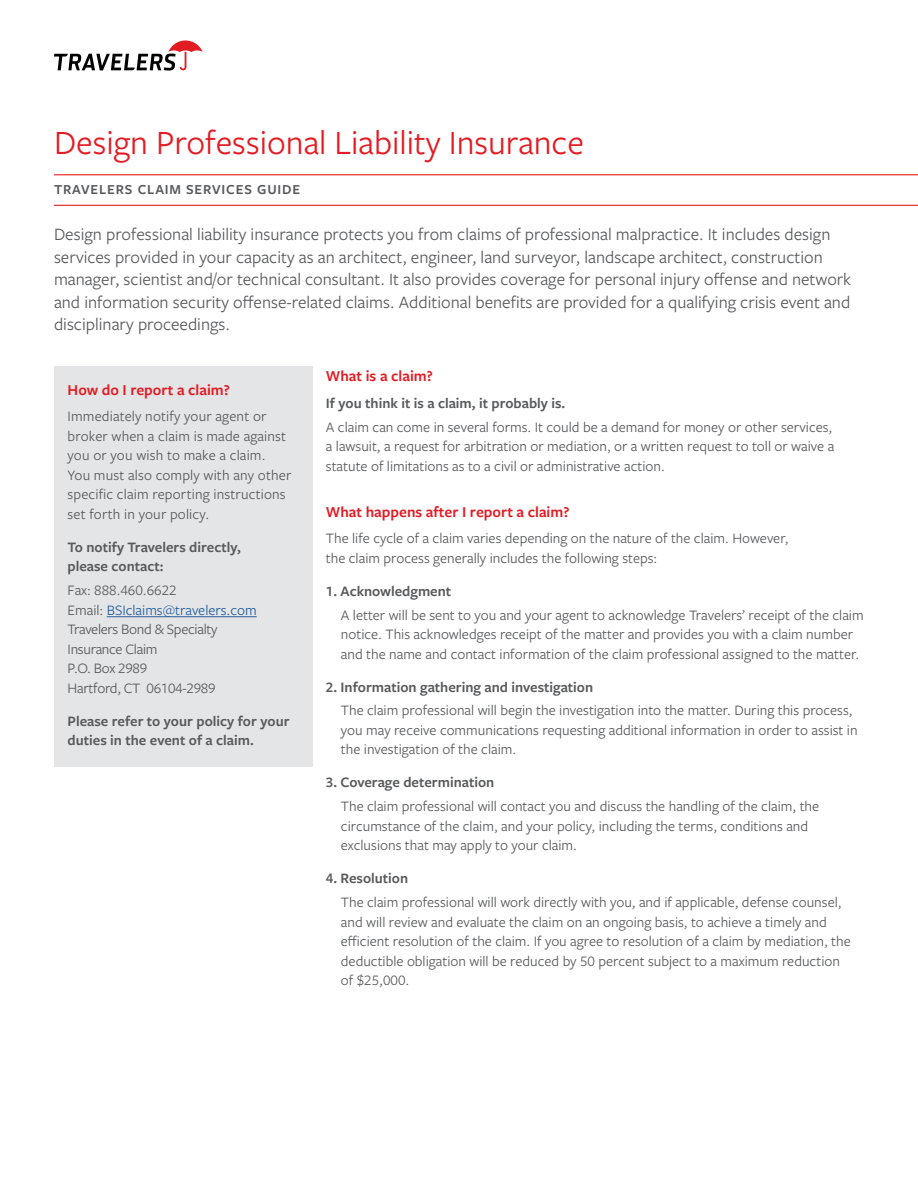
<style>
.page{position:relative;width:918px;height:1188px;background:#fff}
.page>*{position:absolute;margin:0;border:0;box-sizing:border-box;transform-origin:0 0}
.t1{font:35.25px "Freight Sans Pro";color:#e31b23}
.t2{font:18px/22.5px "Freight Sans Pro";color:#58595b}
.t3{font:600 15.75px "Freight Sans Pro";color:#e31b23}
.t4{font:15px/19.5px "Freight Sans Pro";color:#58595b}
.t5{font:600 15px/19.5px "Freight Sans Pro";color:#58595b}
.t6{font:15px "Freight Sans Pro";letter-spacing:-.02em;color:#58595b}
.t7{font:15px "Freight Sans Pro";color:#215e9e}
.t8{font:600 14.25px "Freight Sans Pro";letter-spacing:.06em;color:#58595b}
.s1{color:#58595b}
</style>
<div class="page">
<div style="left:54px;top:366px;width:259px;height:401px;background:#e4e5e6"></div>
<hr style="left:54px;top:174px;width:864px;height:1px;background:#e31b23">
<hr style="left:54px;top:205px;width:864px;height:1px;background:#e31b23">
<hr style="left:107px;top:616px;width:150px;height:1px;background:#215e9e">
<svg style="left:54px;top:40px;width:149px;height:31px"></svg>
<h1 class="t1" style="left:54px;top:119px;width:531px">Design Professional Liability Insurance</h1>
<p class="t8" style="left:54px;top:180px;width:248px">TRAVELERS CLAIM SERVICES GUIDE</p>
<p class="t2" style="left:54px;top:223px;width:799px">Design professional liability insurance protects you from claims of professional malpractice. It includes design services provided in your capacity as an architect, engineer, land surveyor, landscape architect, construction manager, scientist and/or technical consultant. It also provides coverage for personal injury offense and network and information security offense-related claims. Additional benefits are provided for a qualifying crisis event and disciplinary proceedings.</p>
<h2 class="t3" style="left:68px;top:379px;width:164px">How do I report a claim?</h2>
<p class="t4" style="left:68px;top:406px;width:225px">Immediately notify your agent or broker when a claim is made against you or you wish to make a claim.<br>You must also comply with any other specific claim reporting instructions set forth in your policy.</p>
<h3 class="t5" style="left:68px;top:537px;width:175px">To notify Travelers directly, please contact:</h3>
<p class="t4" style="left:68px;top:580px;width:111px">Fax: 888.460.6622</p>
<p class="t7" style="left:68px;top:600px;width:191px"><span class="s1">Email:</span> BSIclaims@travelers.com</p>
<p class="t6" style="left:68px;top:619px;width:151px">Travelers Bond &amp; Specialty</p>
<p class="t6" style="left:68px;top:639px;width:91px">Insurance Claim</p>
<p class="t4" style="left:68px;top:658px;width:81px">P.O. Box 2989</p>
<p class="t6" style="left:68px;top:678px;width:150px">Hartford, CT 06104-2989</p>
<p class="t5" style="left:68px;top:711px;width:224px">Please refer to your policy for your duties in the event of a claim.</p>
<h2 class="t3" style="left:326px;top:366px;width:108px">What is a claim?</h2>
<h3 class="t5" style="left:326px;top:393px;width:241px">If you think it is a claim, it probably is.</h3>
<p class="t4" style="left:326px;top:416px;width:510px">A claim can come in several forms. It could be a demand for money or other services, a lawsuit, a request for arbitration or mediation, or a written request to toll or waive a statute of limitations as to a civil or administrative action.</p>
<h2 class="t3" style="left:326px;top:501px;width:245px">What happens after I report a claim?</h2>
<p class="t4" style="left:326px;top:528px;width:464px">The life cycle of a claim varies depending on the nature of the claim. However, the claim process generally includes the following steps:</p>
<h3 class="t5" style="left:326px;top:581px;width:127px">1. Acknowledgment</h3>
<p class="t4" style="left:341px;top:604px;width:524px">A letter will be sent to you and your agent to acknowledge Travelers’ receipt of the claim notice. This acknowledges receipt of the matter and provides you with a claim number and the name and contact information of the claim professional assigned to the matter.</p>
<h3 class="t5" style="left:326px;top:676px;width:269px">2. Information gathering and investigation</h3>
<p class="t4" style="left:341px;top:700px;width:518px">The claim professional will begin the investigation into the matter. During this process, you may receive communications requesting additional information in order to assist in the investigation of the claim.</p>
<h3 class="t5" style="left:326px;top:772px;width:170px">3. Coverage determination</h3>
<p class="t4" style="left:341px;top:796px;width:480px">The claim professional will contact you and discuss the handling of the claim, the circumstance of the claim, and your policy, including the terms, conditions and exclusions that may apply to your claim.</p>
<h3 class="t5" style="left:326px;top:868px;width:84px">4. Resolution</h3>
<p class="t4" style="left:341px;top:892px;width:511px">The claim professional will work directly with you, and if applicable, defense counsel, and will review and evaluate the claim on an ongoing basis, to achieve a timely and efficient resolution of the claim. If you agree to resolution of a claim by mediation, the deductible obligation will be reduced by 50 percent subject to a maximum reduction of $25,000.</p>
</div>
